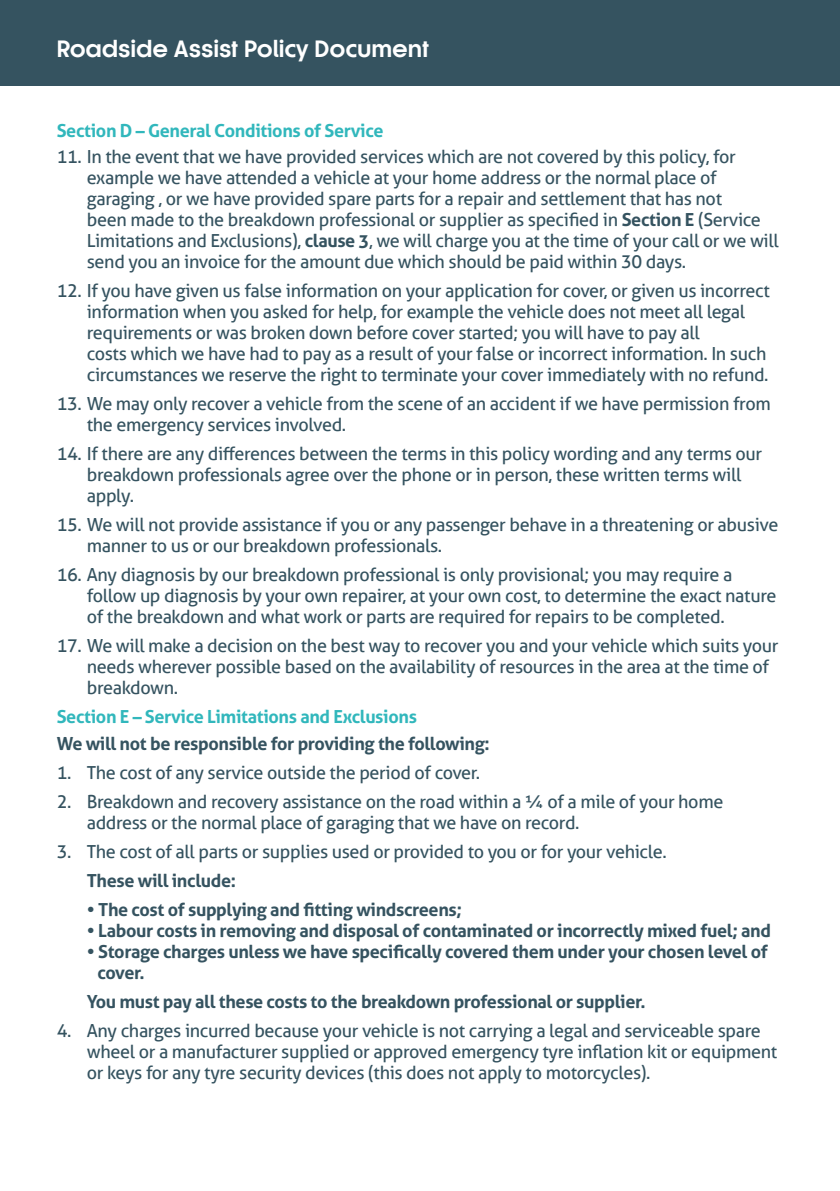
<style>
.page{position:relative;width:840px;height:1191px;background:#fff}
.page>*{position:absolute;margin:0;border:0;box-sizing:border-box;transform-origin:0 0}
.t1{font:700 22px "Korto";letter-spacing:-.005em;color:#fff}
.t2{font:18px/21px "Aller";letter-spacing:-.02em;color:#355360}
.t3{font:700 18px/21px "Aller";letter-spacing:-.02em;color:#355360}
.t4{font:700 18px "Aller";letter-spacing:-.02em;color:#31b7bc}
.s1{font-weight:700}
</style>
<div class="page">
<div style="left:0;top:0;width:839px;height:85px;background:#355360"></div>
<p class="t1" style="left:57px;top:36px;width:374px">Roadside Assist Policy Document</p>
<p class="t4" style="left:57px;top:119px;width:328px">Section D – General Conditions of Service</p>
<p class="t2" style="left:87px;top:146px;width:693px;text-indent:-30px">11. In the event that we have provided services which are not covered by this policy, for example we have attended a vehicle at your home address or the normal place of garaging , or we have provided spare parts for a repair and settlement that has not<br>been made to the breakdown professional or supplier as specified in <span class="s1">Section E</span> (Service Limitations and Exclusions), <span class="s1">clause 3</span>, we will charge you at the time of your call or we will send you an invoice for the amount due which should be paid within 30 days.</p>
<p class="t2" style="left:87px;top:280px;width:684px;text-indent:-30px">12. If you have given us false information on your application for cover, or given us incorrect information when you asked for help, for example the vehicle does not meet all legal requirements or was broken down before cover started; you will have to pay all<br>costs which we have had to pay as a result of your false or incorrect information. In such circumstances we reserve the right to terminate your cover immediately with no refund.</p>
<p class="t2" style="left:87px;top:393px;width:685px;text-indent:-30px">13. We may only recover a vehicle from the scene of an accident if we have permission from the emergency services involved.</p>
<p class="t2" style="left:87px;top:443px;width:676px;text-indent:-30px">14. If there are any differences between the terms in this policy wording and any terms our breakdown professionals agree over the phone or in person, these written terms will apply.</p>
<p class="t2" style="left:87px;top:514px;width:692px;text-indent:-30px">15. We will not provide assistance if you or any passenger behave in a threatening or abusive manner to us or our breakdown professionals.</p>
<p class="t2" style="left:87px;top:564px;width:690px;text-indent:-30px">16. Any diagnosis by our breakdown professional is only provisional; you may require a follow up diagnosis by your own repairer, at your own cost, to determine the exact nature of the breakdown and what work or parts are required for repairs to be completed.</p>
<p class="t2" style="left:87px;top:635px;width:692px;text-indent:-30px">17. We will make a decision on the best way to recover you and your vehicle which suits your needs wherever possible based on the availability of resources in the area at the time of breakdown.</p>
<p class="t4" style="left:57px;top:705px;width:361px">Section E – Service Limitations and Exclusions</p>
<p class="t3" style="left:57px;top:733px;width:434px">We will not be responsible for providing the following:</p>
<p class="t2" style="left:57px;top:762px;width:424px">1. The cost of any service outside the period of cover.</p>
<p class="t2" style="left:87px;top:791px;width:637px;text-indent:-30px">2. Breakdown and recovery assistance on the road within a ¼ of a mile of your home address or the normal place of garaging that we have on record.</p>
<p class="t2" style="left:57px;top:841px;width:611px">3. The cost of all parts or supplies used or provided to you or for your vehicle.</p>
<p class="t3" style="left:87px;top:869px;width:151px">These will include:</p>
<p class="t3" style="left:87px;top:898px;width:376px">• The cost of supplying and fitting windscreens;</p>
<p class="t3" style="left:87px;top:919px;width:685px">• Labour costs in removing and disposal of contaminated or incorrectly mixed fuel; and</p>
<p class="t3" style="left:98px;top:940px;width:671px;text-indent:-11px">• Storage charges unless we have specifically covered them under your chosen level of cover.</p>
<p class="t3" style="left:87px;top:990px;width:560px">You must pay all these costs to the breakdown professional or supplier.</p>
<p class="t2" style="left:87px;top:1019px;width:691px;text-indent:-30px">4. Any charges incurred because your vehicle is not carrying a legal and serviceable spare wheel or a manufacturer supplied or approved emergency tyre inflation kit or equipment or keys for any tyre security devices (this does not apply to motorcycles).</p>
</div>
